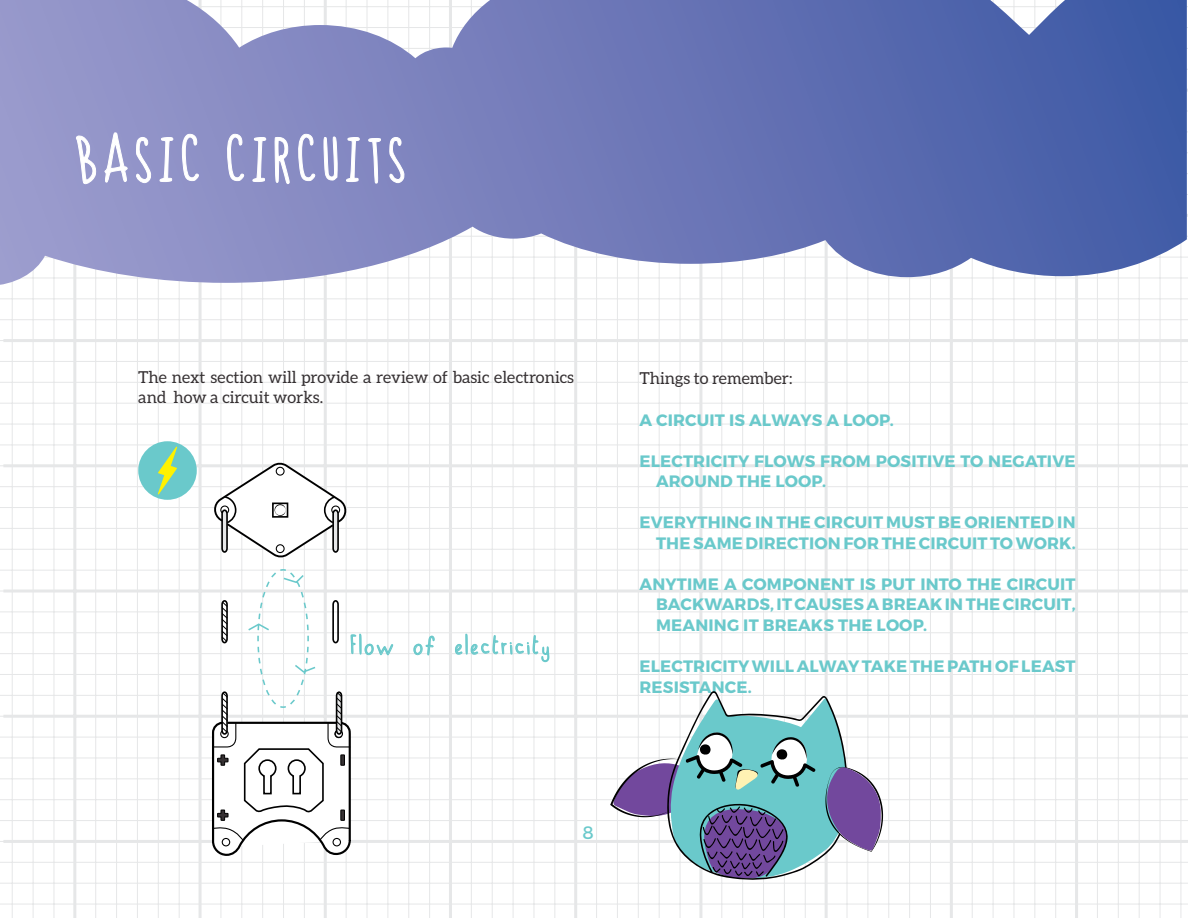
<style>
.page{position:relative;width:1188px;height:918px;background:#fff}
.page>*{position:absolute;margin:0;border:0;box-sizing:border-box;transform-origin:0 0}
.t1{font:78.3px "Maria Handwriting";letter-spacing:.1em;color:#fff}
.t2{font:33.3px "Maria Handwriting";letter-spacing:.1em;color:#6ac9cb}
.t3{font:18px "Montserrat";color:#6ac9cb}
.t4{font:700 16.5px/20.5px "Montserrat";letter-spacing:.01em;color:#6ac9cb}
.t5{font:16.5px/20.5px "Aleo";color:#353032}
</style>
<div class="page">
<hr style="left:12px;top:0;width:1px;height:918px;background:#e6e7e8">
<hr style="left:33px;top:0;width:1px;height:918px;background:#e6e7e8">
<hr style="left:54px;top:0;width:1px;height:918px;background:#e6e7e8">
<hr style="left:95px;top:0;width:1px;height:918px;background:#e6e7e8">
<hr style="left:116px;top:0;width:1px;height:918px;background:#e6e7e8">
<hr style="left:137px;top:0;width:1px;height:918px;background:#e6e7e8">
<hr style="left:158px;top:0;width:1px;height:918px;background:#e6e7e8">
<hr style="left:179px;top:0;width:1px;height:918px;background:#e6e7e8">
<hr style="left:221px;top:0;width:1px;height:918px;background:#e6e7e8">
<hr style="left:241px;top:0;width:1px;height:918px;background:#e6e7e8">
<hr style="left:262px;top:0;width:1px;height:918px;background:#e6e7e8">
<hr style="left:283px;top:0;width:1px;height:918px;background:#e6e7e8">
<hr style="left:304px;top:0;width:1px;height:918px;background:#e6e7e8">
<hr style="left:346px;top:0;width:1px;height:918px;background:#e6e7e8">
<hr style="left:367px;top:0;width:1px;height:918px;background:#e6e7e8">
<hr style="left:388px;top:0;width:1px;height:918px;background:#e6e7e8">
<hr style="left:408px;top:0;width:1px;height:918px;background:#e6e7e8">
<hr style="left:429px;top:0;width:1px;height:918px;background:#e6e7e8">
<hr style="left:471px;top:0;width:1px;height:918px;background:#e6e7e8">
<hr style="left:492px;top:0;width:1px;height:918px;background:#e6e7e8">
<hr style="left:513px;top:0;width:1px;height:918px;background:#e6e7e8">
<hr style="left:534px;top:0;width:1px;height:918px;background:#e6e7e8">
<hr style="left:554px;top:0;width:1px;height:918px;background:#e6e7e8">
<hr style="left:596px;top:0;width:1px;height:918px;background:#e6e7e8">
<hr style="left:617px;top:0;width:1px;height:918px;background:#e6e7e8">
<hr style="left:638px;top:0;width:1px;height:918px;background:#e6e7e8">
<hr style="left:659px;top:0;width:1px;height:918px;background:#e6e7e8">
<hr style="left:680px;top:0;width:1px;height:918px;background:#e6e7e8">
<hr style="left:721px;top:0;width:1px;height:918px;background:#e6e7e8">
<hr style="left:742px;top:0;width:1px;height:918px;background:#e6e7e8">
<hr style="left:763px;top:0;width:1px;height:918px;background:#e6e7e8">
<hr style="left:784px;top:0;width:1px;height:918px;background:#e6e7e8">
<hr style="left:805px;top:0;width:1px;height:918px;background:#e6e7e8">
<hr style="left:847px;top:0;width:1px;height:918px;background:#e6e7e8">
<hr style="left:868px;top:0;width:1px;height:918px;background:#e6e7e8">
<hr style="left:888px;top:0;width:1px;height:918px;background:#e6e7e8">
<hr style="left:909px;top:0;width:1px;height:918px;background:#e6e7e8">
<hr style="left:930px;top:0;width:1px;height:918px;background:#e6e7e8">
<hr style="left:972px;top:0;width:1px;height:918px;background:#e6e7e8">
<hr style="left:993px;top:0;width:1px;height:918px;background:#e6e7e8">
<hr style="left:1014px;top:0;width:1px;height:918px;background:#e6e7e8">
<hr style="left:1034px;top:0;width:1px;height:918px;background:#e6e7e8">
<hr style="left:1055px;top:0;width:1px;height:918px;background:#e6e7e8">
<hr style="left:1097px;top:0;width:1px;height:918px;background:#e6e7e8">
<hr style="left:1118px;top:0;width:1px;height:918px;background:#e6e7e8">
<hr style="left:1139px;top:0;width:1px;height:918px;background:#e6e7e8">
<hr style="left:1160px;top:0;width:1px;height:918px;background:#e6e7e8">
<hr style="left:1181px;top:0;width:1px;height:918px;background:#e6e7e8">
<hr style="left:0;top:298px;width:1188px;height:1px;background:#e6e7e8">
<hr style="left:0;top:319px;width:1188px;height:1px;background:#e6e7e8">
<hr style="left:0;top:340px;width:1188px;height:1px;background:#e6e7e8">
<hr style="left:0;top:361px;width:1188px;height:1px;background:#e6e7e8">
<hr style="left:0;top:382px;width:1188px;height:1px;background:#e6e7e8">
<hr style="left:0;top:403px;width:1188px;height:1px;background:#e6e7e8">
<hr style="left:0;top:424px;width:1188px;height:1px;background:#e6e7e8">
<hr style="left:0;top:445px;width:1188px;height:1px;background:#e6e7e8">
<hr style="left:0;top:465px;width:1188px;height:1px;background:#e6e7e8">
<hr style="left:0;top:486px;width:1188px;height:1px;background:#e6e7e8">
<hr style="left:0;top:507px;width:1188px;height:1px;background:#e6e7e8">
<hr style="left:0;top:528px;width:1188px;height:1px;background:#e6e7e8">
<hr style="left:0;top:549px;width:1188px;height:1px;background:#e6e7e8">
<hr style="left:0;top:570px;width:1188px;height:1px;background:#e6e7e8">
<hr style="left:0;top:591px;width:1188px;height:1px;background:#e6e7e8">
<hr style="left:0;top:612px;width:1188px;height:1px;background:#e6e7e8">
<hr style="left:0;top:632px;width:1188px;height:1px;background:#e6e7e8">
<hr style="left:0;top:653px;width:1188px;height:1px;background:#e6e7e8">
<hr style="left:0;top:674px;width:1188px;height:1px;background:#e6e7e8">
<hr style="left:0;top:695px;width:1188px;height:1px;background:#e6e7e8">
<hr style="left:0;top:716px;width:1188px;height:1px;background:#e6e7e8">
<hr style="left:0;top:737px;width:1188px;height:1px;background:#e6e7e8">
<hr style="left:0;top:758px;width:1188px;height:1px;background:#e6e7e8">
<hr style="left:0;top:778px;width:1188px;height:1px;background:#e6e7e8">
<hr style="left:0;top:799px;width:1188px;height:1px;background:#e6e7e8">
<hr style="left:0;top:820px;width:1188px;height:1px;background:#e6e7e8">
<hr style="left:0;top:841px;width:1188px;height:1px;background:#e6e7e8">
<hr style="left:0;top:862px;width:1188px;height:1px;background:#e6e7e8">
<hr style="left:0;top:883px;width:1188px;height:1px;background:#e6e7e8">
<hr style="left:0;top:904px;width:1188px;height:1px;background:#e6e7e8">
<hr style="left:0;top:917px;width:1188px;height:1px;background:#e6e7e8">
<hr style="left:199px;top:0;width:3px;height:918px;background:#e6e7e8">
<hr style="left:73px;top:0;width:3px;height:918px;background:#e6e7e8">
<hr style="left:324px;top:0;width:3px;height:918px;background:#e6e7e8">
<hr style="left:449px;top:0;width:3px;height:918px;background:#e6e7e8">
<hr style="left:574px;top:0;width:3px;height:918px;background:#e6e7e8">
<hr style="left:699px;top:0;width:3px;height:918px;background:#e6e7e8">
<hr style="left:825px;top:0;width:3px;height:918px;background:#e6e7e8">
<hr style="left:950px;top:0;width:3px;height:918px;background:#e6e7e8">
<hr style="left:1075px;top:0;width:3px;height:918px;background:#e6e7e8">
<hr style="left:1187px;top:0;width:1px;height:918px;background:#e6e7e8">
<hr style="left:3px;top:339px;width:1185px;height:3px;background:#e6e7e8">
<hr style="left:3px;top:464px;width:1185px;height:3px;background:#e6e7e8">
<hr style="left:3px;top:590px;width:1185px;height:3px;background:#e6e7e8">
<hr style="left:3px;top:715px;width:1185px;height:3px;background:#e6e7e8">
<hr style="left:3px;top:840px;width:1185px;height:3px;background:#e6e7e8">
<svg style="left:0;top:0;width:1187px;height:286px;background:#7e88c0"></svg>
<svg style="left:76px;top:135px;width:21px;height:49px"></svg>
<svg style="left:104px;top:132px;width:24px;height:51px"></svg>
<svg style="left:136px;top:133px;width:15px;height:50px"></svg>
<svg style="left:159px;top:136px;width:15px;height:46px"></svg>
<svg style="left:182px;top:134px;width:17px;height:47px"></svg>
<svg style="left:227px;top:134px;width:18px;height:47px"></svg>
<svg style="left:252px;top:136px;width:15px;height:46px"></svg>
<svg style="left:275px;top:137px;width:15px;height:48px"></svg>
<svg style="left:298px;top:134px;width:18px;height:47px"></svg>
<svg style="left:323px;top:136px;width:15px;height:45px"></svg>
<svg style="left:346px;top:136px;width:14px;height:46px"></svg>
<svg style="left:368px;top:138px;width:14px;height:45px"></svg>
<svg style="left:389px;top:133px;width:15px;height:50px"></svg>
<svg style="left:613px;top:698px;width:269px;height:184px"></svg>
<div style="left:138px;top:441px;width:59px;height:59px;background:#6ac9cb;border-radius:50%"></div>
<svg style="left:158px;top:446px;width:19px;height:49px"></svg>
<svg style="left:413px;top:635px;width:22px;height:21px"></svg>
<svg style="left:455px;top:634px;width:95px;height:39px"></svg>
<svg style="left:214px;top:460px;width:133px;height:100px"></svg>
<svg style="left:211px;top:568px;width:182px;height:289px"></svg>
<h1 class="t1" style="left:76px;top:133px;width:331px">BASIC CIRCUITS</h1>
<p class="t5" style="left:138px;top:366px;width:437px">The next section will provide a review of basic electronics and how a circuit works.</p>
<h2 class="t2" style="left:351px;top:633px;width:200px">Flow of electricity</h2>
<p class="t5" style="left:639px;top:368px;width:155px">Things to remember:</p>
<p class="t4" style="left:640px;top:410px;width:256px">A CIRCUIT IS ALWAYS A LOOP.</p>
<p class="t4" style="left:656px;top:451px;width:421px;text-indent:-16px">ELECTRICITY FLOWS FROM POSITIVE TO NEGATIVE<br>AROUND THE LOOP.</p>
<p class="t4" style="left:640px;top:512px;width:438px;text-align:right">EVERYTHING IN THE CIRCUIT MUST BE ORIENTED IN<br>THE SAME DIRECTION FOR THE CIRCUIT TO WORK.</p>
<p class="t4" style="left:656px;top:574px;width:421px;text-align:justify;text-indent:-16px">ANYTIME A COMPONENT IS PUT INTO THE CIRCUIT BACKWARDS, IT CAUSES A BREAK IN THE CIRCUIT, MEANING IT BREAKS THE LOOP.</p>
<p class="t4" style="left:640px;top:656px;width:438px">ELECTRICITY WILL ALWAY TAKE THE PATH OF LEAST<br>RESISTANCE.</p>
<p class="t3" style="left:583px;top:822px;width:13px">8</p>
</div>
